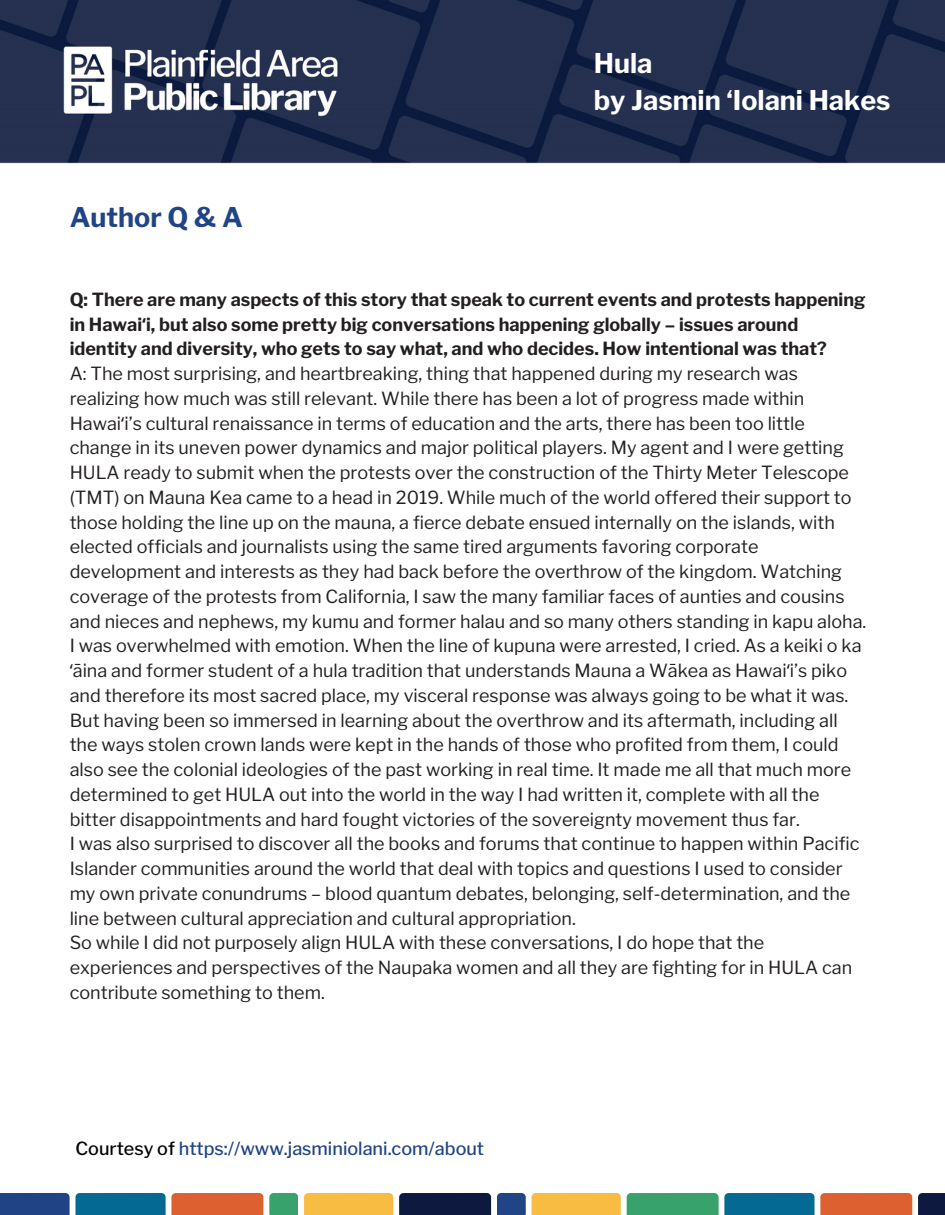
<style>
.page{position:relative;width:945px;height:1215px;background:#fff}
.page>*{position:absolute;margin:0;border:0;box-sizing:border-box;transform-origin:0 0}
.t1{font:700 27px "Libre Franklin";color:#fff}
.t2{font:700 27px "Libre Franklin";color:#204485}
.t3{font:18px/24.8px "Libre Franklin";color:#231f20}
.t4{font:700 18px/24.8px "Libre Franklin";color:#231f20}
.t5{font:500 18px "Libre Franklin";color:#204485}
.s1{font-family:"Noto Sans"}
.s2{color:#000}
</style>
<div class="page">
<img style="left:0;top:0;width:945px;height:163px">
<svg style="left:0;top:1193px;width:263px;height:22px;background:#626372"></svg>
<svg style="left:269px;top:1193px;width:29px;height:22px"></svg>
<div style="left:304px;top:1193px;width:89px;height:22px;background:#f8bc42"></div>
<div style="left:399px;top:1193px;width:92px;height:22px;background:#0d193e"></div>
<svg style="left:497px;top:1193px;width:29px;height:22px"></svg>
<div style="left:532px;top:1193px;width:89px;height:22px;background:#f8bc42"></div>
<svg style="left:627px;top:1193px;width:285px;height:22px;background:#657f6b"></svg>
<div style="left:918px;top:1193px;width:27px;height:22px;background:#0d193e"></div>
<p class="t2" style="left:70px;top:201px;width:175px">Author Q &amp; A</p>
<p class="t1" style="left:594px;top:47px;width:60px">Hula</p>
<p class="t1" style="left:594px;top:84px;width:298px">by Jasmin ‘Iolani Hakes</p>
<p class="t4" style="left:70px;top:287px;width:797px">Q: There are many aspects of this story that speak to current events and protests happening in Hawai<span class="s1">ʻ</span>i, but also some pretty big conversations happening globally – issues around identity and diversity, who gets to say what, and who decides. How intentional was that?</p>
<p class="t3" style="left:70px;top:361px;width:798px">A: The most surprising, and heartbreaking, thing that happened during my research was realizing how much was still relevant. While there has been a lot of progress made within Hawai<span class="s1">ʻ</span>i’s cultural renaissance in terms of education and the arts, there has been too little change in its uneven power dynamics and major political players. My agent and I were getting HULA ready to submit when the protests over the construction of the Thirty Meter Telescope (TMT) on Mauna Kea came to a head in 2019. While much of the world offered their support to those holding the line up on the mauna, a fierce debate ensued internally on the islands, with elected officials and journalists using the same tired arguments favoring corporate development and interests as they had back before the overthrow of the kingdom. Watching coverage of the protests from California, I saw the many familiar faces of aunties and cousins and nieces and nephews, my kumu and former halau and so many others standing in kapu aloha.<br>I was overwhelmed with emotion. When the line of kupuna were arrested, I cried. As a keiki o ka <span class="s1">ʻ</span>āina and former student of a hula tradition that understands Mauna a Wākea as Hawai<span class="s1">ʻ</span>i’s piko and therefore its most sacred place, my visceral response was always going to be what it was.<br>But having been so immersed in learning about the overthrow and its aftermath, including all the ways stolen crown lands were kept in the hands of those who profited from them, I could also see the colonial ideologies of the past working in real time. It made me all that much more determined to get HULA out into the world in the way I had written it, complete with all the bitter disappointments and hard fought victories of the sovereignty movement thus far.</p>
<p class="t3" style="left:70px;top:831px;width:791px">I was also surprised to discover all the books and forums that continue to happen within Pacific Islander communities around the world that deal with topics and questions I used to consider my own private conundrums – blood quantum debates, belonging, self-determination, and the line between cultural appreciation and cultural appropriation.</p>
<p class="t3" style="left:70px;top:930px;width:784px">So while I did not purposely align HULA with these conversations, I do hope that the experiences and perspectives of the Naupaka women and all they are fighting for in HULA can contribute something to them.</p>
<p class="t5" style="left:75px;top:1138px;width:410px"><span class="s2">Courtesy of</span> https://www.jasminiolani.com/about</p>
</div>
